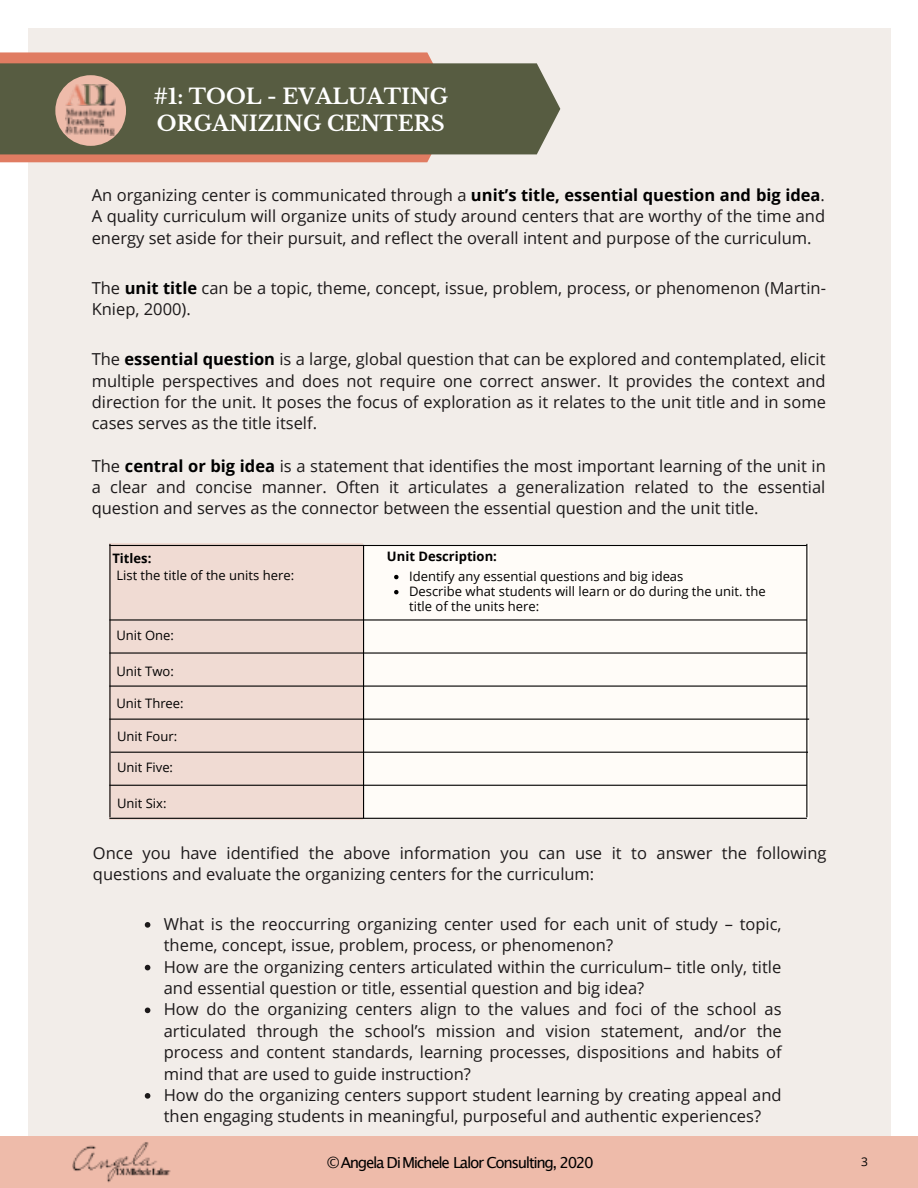
<style>
.page{position:relative;width:918px;height:1188px;background:#fff}
.page>*{position:absolute;margin:0;border:0;box-sizing:border-box;transform-origin:0 0}
.t1{font:700 21px/27px "Libre Baskerville";color:#fff}
.t2{font:16.5px/21.5px "Open Sans";color:#1c191a;text-align:justify}
.t3{font:15.15px "Lucida Grande";letter-spacing:-.09em;color:#000}
.t4{font:13.05px/15.1px "Open Sans";color:#000}
.t5{font:700 13.05px "Open Sans";color:#000}
.t6{font:12px "Open Sans";color:#000}
.s1{font-weight:700;color:#000}
</style>
<div class="page">
<div style="left:28px;top:28px;width:863px;height:1132px;background:#f2ede9"></div>
<svg style="left:0;top:52px;width:456px;height:110px;background:#de846b"></svg>
<div style="left:363px;top:544px;width:446px;height:274px;background:#fffcf8"></div>
<hr style="left:363px;top:545px;width:1px;height:273px;background:#000">
<hr style="left:109px;top:785px;width:698px;height:1px;background:#000">
<hr style="left:109px;top:619px;width:698px;height:2px;background:#000">
<hr style="left:109px;top:818px;width:698px;height:1px;background:#000">
<hr style="left:109px;top:652px;width:698px;height:2px;background:#000">
<hr style="left:109px;top:686px;width:698px;height:1px;background:#000">
<hr style="left:109px;top:719px;width:700px;height:1px;background:#000">
<hr style="left:111px;top:752px;width:697px;height:1px;background:#000">
<svg style="left:394px;top:575px;width:5px;height:4px"></svg>
<svg style="left:394px;top:590px;width:5px;height:4px"></svg>
<hr style="left:109px;top:545px;width:698px;height:1px;background:#000">
<hr style="left:806px;top:544px;width:1px;height:273px;background:#000">
<hr style="left:109px;top:544px;width:2px;height:273px;background:#000">
<svg style="left:145px;top:922px;width:5px;height:6px"></svg>
<svg style="left:145px;top:965px;width:5px;height:5px"></svg>
<svg style="left:145px;top:1008px;width:5px;height:5px"></svg>
<svg style="left:145px;top:1093px;width:5px;height:6px"></svg>
<div style="left:0;top:1136px;width:918px;height:52px;background:#eba"></div>
<img style="left:72px;top:1142px;width:99px;height:41px">
<div style="left:0;top:63px;width:560px;height:91px;background:#575c41"></div>
<div style="left:55px;top:75px;width:71px;height:71px;background:#eba;border-radius:50%"></div>
<img style="left:65px;top:85px;width:51px;height:51px">
<p class="t1" style="left:153px;top:83px;width:296px">#1: TOOL - EVALUATING<br>ORGANIZING CENTERS</p>
<p class="t2" style="left:92px;top:186px;width:735px">An organizing center is communicated through a <span class="s1">unit’s title, essential question and big idea</span>.<br>A quality curriculum will organize units of study around centers that are worthy of the time and energy set aside for their pursuit, and reflect the overall intent and purpose of the curriculum.</p>
<p class="t2" style="left:92px;top:279px;width:736px">The <span class="s1">unit title</span> can be a topic, theme, concept, issue, problem, process, or phenomenon (Martin-<br>Kniep, 2000).</p>
<p class="t2" style="left:92px;top:350px;width:736px">The <span class="s1">essential question</span> is a large, global question that can be explored and contemplated, elicit multiple perspectives and does not require one correct answer. It provides the context and direction for the unit. It poses the focus of exploration as it relates to the unit title and in some cases serves as the title itself.</p>
<p class="t2" style="left:92px;top:456px;width:736px">The <span class="s1">central or big idea</span> is a statement that identifies the most important learning of the unit in a clear and concise manner. Often it articulates a generalization related to the essential question and serves as the connector between the essential question and the unit title.</p>
<p class="t5" style="left:112px;top:553px;width:41px">Titles:</p>
<p class="t5" style="left:387px;top:551px;width:111px">Unit Description:</p>
<p class="t4" style="left:409px;top:570px;width:358px">Identify any essential questions and big ideas<br>Describe what students will learn or do during the unit. the title of the units here:</p>
<p class="t4" style="left:116px;top:569px;width:179px">List the title of the units here:</p>
<p class="t4" style="left:116px;top:629px;width:59px">Unit One:</p>
<p class="t4" style="left:116px;top:665px;width:59px">Unit Two:</p>
<p class="t4" style="left:116px;top:697px;width:69px">Unit Three:</p>
<p class="t4" style="left:117px;top:730px;width:62px">Unit Four:</p>
<p class="t4" style="left:117px;top:761px;width:58px">Unit Five:</p>
<p class="t4" style="left:117px;top:797px;width:51px">Unit Six:</p>
<p class="t2" style="left:93px;top:844px;width:735px">Once you have identified the above information you can use it to answer the following questions and evaluate the organizing centers for the curriculum:</p>
<p class="t2" style="left:164px;top:915px;width:620px;text-align:left">What is the reoccurring organizing center used for each unit of study – topic, theme, concept, issue, problem, process, or phenomenon?<br>How are the organizing centers articulated within the curriculum– title only, title and essential question or title, essential question and big idea?<br>How do the organizing centers align to the values and foci of the school as articulated through the school’s mission and vision statement, and/or the process and content standards, learning processes, dispositions and habits of mind that are used to guide instruction?<br>How do the organizing centers support student learning by creating appeal and then engaging students in meaningful, purposeful and authentic experiences?</p>
<p class="t3" style="left:327px;top:1156px;width:268px">©Angela Di Michele Lalor Consulting, 2020</p>
<p class="t6" style="left:861px;top:1157px;width:8px">3</p>
</div>
